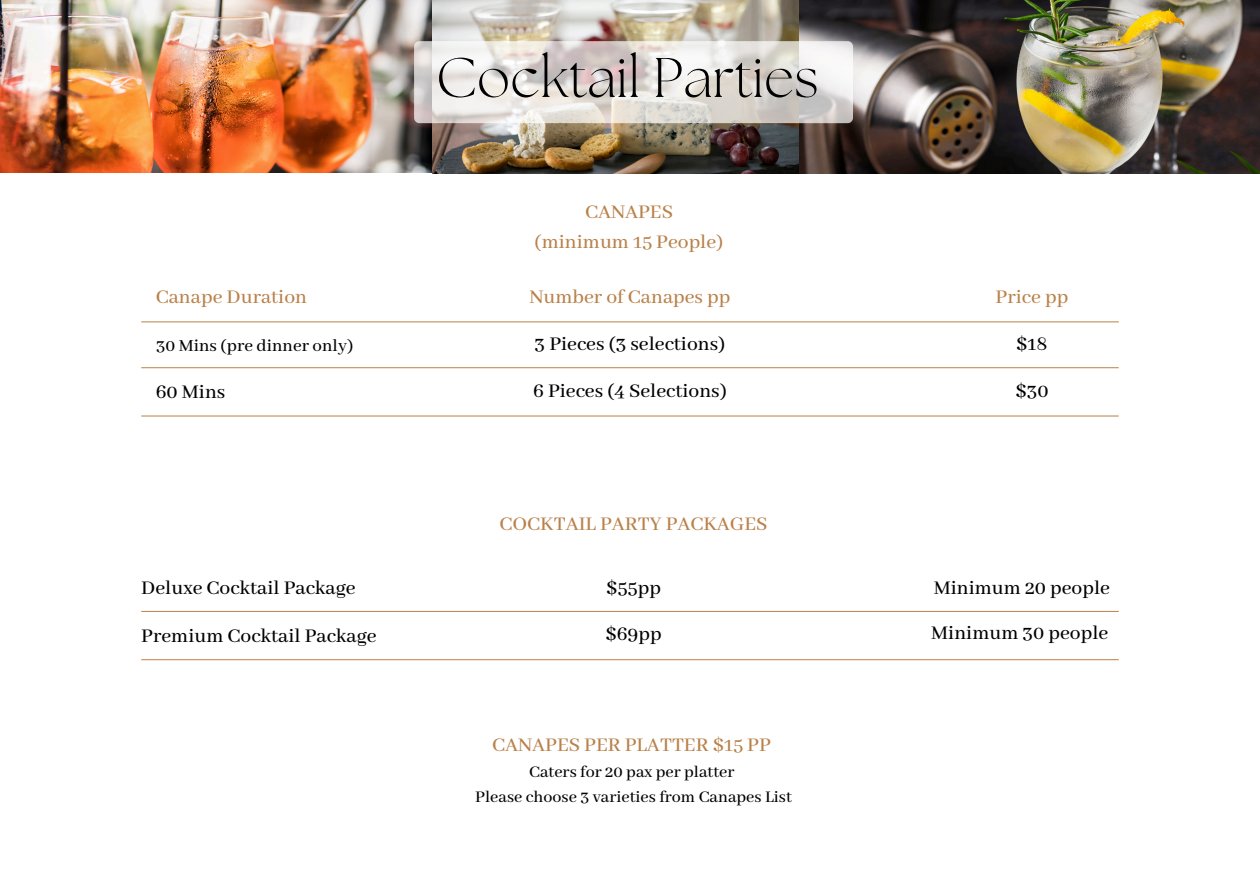
<style>
.page{position:relative;width:1260px;height:869px;background:#fff}
.page>*{position:absolute;margin:0;border:0;box-sizing:border-box;transform-origin:0 0}
.t1{font:300 55.56px "The Seasons";color:#000}
.t2{font:500 21.53px "Abhaya Libre";color:#000}
.t3{font:500 21.53px/29.6px "Abhaya Libre";color:#b9814a;text-align:center}
.t4{font:500 18.9px "Abhaya Libre";color:#000}
.t5{font:500 18.03px/24.9px "Abhaya Libre";color:#000;text-align:center}
</style>
<div class="page">
<hr style="left:141px;top:321px;width:978px;height:1px;background:#b9814a">
<hr style="left:141px;top:611px;width:978px;height:1px;background:#b9814a">
<hr style="left:141px;top:367px;width:978px;height:1px;background:#b9814a">
<hr style="left:141px;top:415px;width:978px;height:1px;background:#b9814a">
<hr style="left:141px;top:659px;width:978px;height:1px;background:#b9814a">
<img style="left:0;top:0;width:1260px;height:173px">
<svg style="left:414px;top:41px;width:439px;height:82px"></svg>
<h1 class="t1" style="left:436px;top:52px;width:384px">Cocktail Parties</h1>
<h3 class="t3" style="left:535px;top:198px;width:190px">CANAPES<br>(minimum 15 People)</h3>
<h3 class="t3" style="left:156px;top:282px;width:153px">Canape Duration</h3>
<h3 class="t3" style="left:530px;top:282px;width:202px">Number of Canapes pp</h3>
<h3 class="t3" style="left:996px;top:282px;width:74px">Price pp</h3>
<p class="t4" style="left:156px;top:335px;width:199px">30 Mins (pre dinner only)</p>
<h3 class="t2" style="left:156px;top:380px;width:71px">60 Mins</h3>
<h3 class="t2" style="left:1016px;top:331px;width:33px">$18</h3>
<h3 class="t2" style="left:1015px;top:378px;width:35px">$30</h3>
<h3 class="t2" style="left:535px;top:331px;width:192px">3 Pieces (3 selections)</h3>
<h3 class="t2" style="left:533px;top:378px;width:195px">6 Pieces (4 Selections)</h3>
<h2 class="t2" style="left:141px;top:575px;width:216px">Deluxe Cocktail Package</h2>
<h3 class="t2" style="left:141px;top:623px;width:237px">Premium Cocktail Package</h3>
<h3 class="t3" style="left:499px;top:510px;width:270px">COCKTAIL PARTY PACKAGES</h3>
<h3 class="t2" style="left:606px;top:575px;width:57px">$55pp</h3>
<h3 class="t2" style="left:605px;top:622px;width:58px">$69pp</h3>
<p class="t3" style="left:492px;top:730px;width:280px">CANAPES PER PLATTER $15 PP</p>
<p class="t5" style="left:475px;top:759px;width:318px">Caters for 20 pax per platter<br>Please choose 3 varieties from Canapes List</p>
<h3 class="t2" style="left:934px;top:575px;width:178px">Minimum 20 people</h3>
<h3 class="t2" style="left:931px;top:621px;width:179px">Minimum 30 people</h3>
</div>
